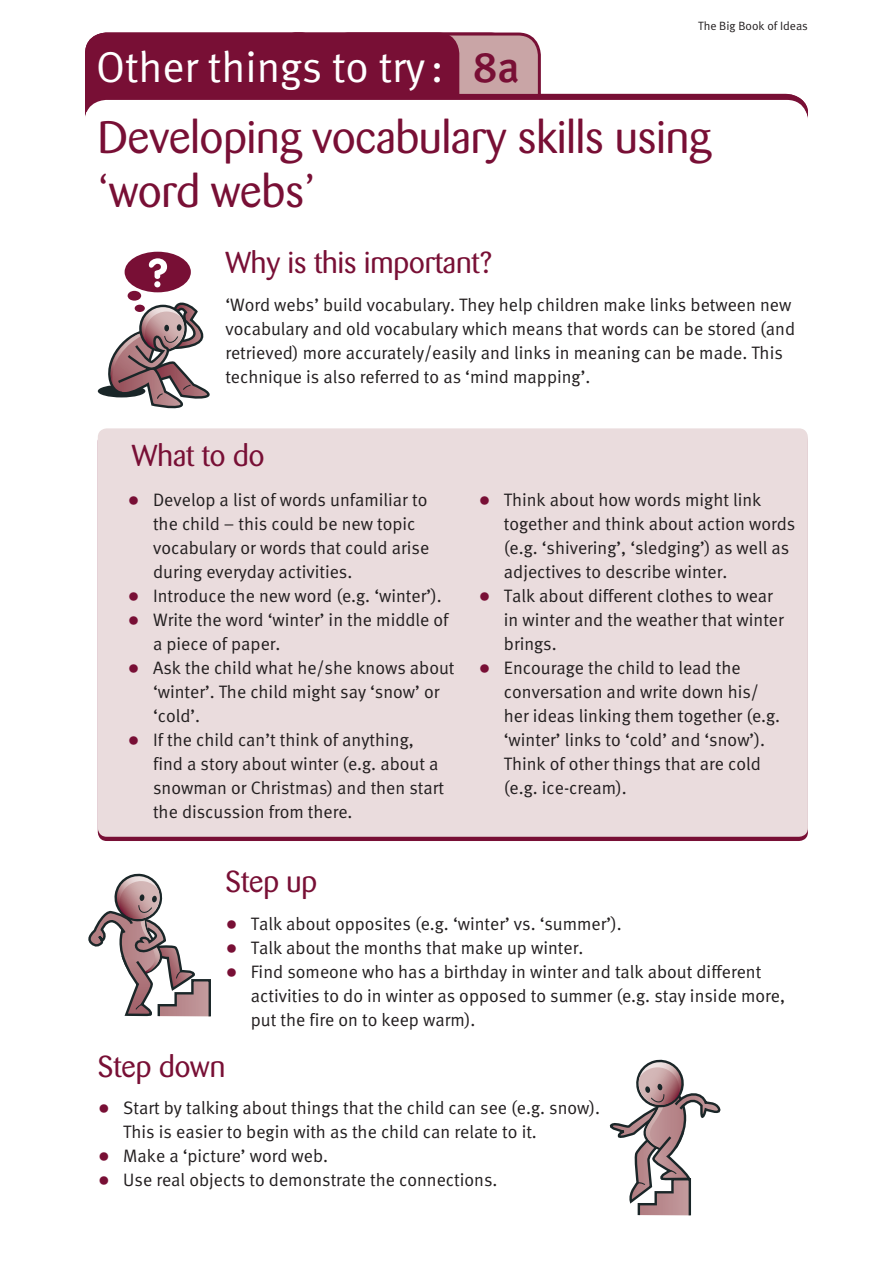
<style>
.page{position:relative;width:893px;height:1263px;background:#fff}
.page>*{position:absolute;margin:0;border:0;box-sizing:border-box;transform-origin:0 0}
.t1{font:45px/54px "Barmeno";color:#780f35}
.t2{font:43.2px "Meta Normal LF";color:#fff}
.t3{font:30px "Barmeno";color:#780f35}
.t4{font:18px/24px "Meta Normal LF";color:#231f20}
.t5{font:12px "Meta Normal LF";color:#231f20}
.s1{font-family:"Meta Medium LF";color:#780f35}
.s2{font-size:24px;color:#780f35}
</style>
<div class="page">
<div style="left:327px;top:34px;width:212px;height:88px;background:#c9a5a6;border-radius:21px"></div>
<div style="left:326px;top:33px;width:215px;height:90px;border:3px solid #780f35;border-radius:21px"></div>
<div style="left:85px;top:33px;width:237px;height:90px;background:#780f35;border-radius:21px"></div>
<div style="left:275px;top:33px;width:184px;height:90px;background:#780f35;border-radius:21px"></div>
<svg style="left:85px;top:61px;width:723px;height:56px"></svg>
<div style="left:85px;top:100px;width:723px;height:160px;background:#fff;border-radius:21px"></div>
<div style="left:98px;top:428px;width:710px;height:409px;background:#eadcdd;border-radius:9px"></div>
<svg style="left:88px;top:873px;width:123px;height:144px"></svg>
<svg style="left:609px;top:1060px;width:112px;height:156px"></svg>
<div style="left:98px;top:385px;width:47px;height:12px;background:#1a2628;border-radius:50%"></div>
<div style="left:125px;top:252px;width:66px;height:40px;background:#780f35;border-radius:50%"></div>
<div style="left:128px;top:291px;width:13px;height:10px;background:#780f35;border-radius:50%"></div>
<svg style="left:149px;top:258px;width:18px;height:29px"></svg>
<svg style="left:105px;top:302px;width:105px;height:107px"></svg>
<h2 class="t2" style="left:96px;top:42px;width:425px">Other things to try : <span class="s1">8a</span></h2>
<p class="t5" style="left:698px;top:19px;width:111px">The Big Book of Ideas</p>
<h1 class="t1" style="left:98px;top:111px;width:614px">Developing vocabulary skills using ‘word webs’</h1>
<h3 class="t3" style="left:225px;top:246px;width:268px">Why is this important?</h3>
<p class="t4" style="left:225px;top:292px;width:571px">‘Word webs’ build vocabulary. They help children make links between new vocabulary and old vocabulary which means that words can be stored (and retrieved) more accurately/easily and links in meaning can be made. This technique is also referred to as ‘mind mapping’.</p>
<h3 class="t3" style="left:132px;top:439px;width:134px">What to do</h3>
<p class="t4" style="left:153px;top:488px;width:278px;text-indent:-26px"><span class="s2">•</span> Develop a list of words unfamiliar to the child – this could be new topic vocabulary or words that could arise during everyday activities.</p>
<p class="t4" style="left:128px;top:584px;width:316px"><span class="s2">•</span> Introduce the new word (e.g. ‘winter’).</p>
<p class="t4" style="left:153px;top:608px;width:297px;text-indent:-26px"><span class="s2">•</span> Write the word ‘winter’ in the middle of a piece of paper.</p>
<p class="t4" style="left:153px;top:656px;width:303px;text-indent:-26px"><span class="s2">•</span> Ask the child what he/she knows about ‘winter’. The child might say ‘snow’ or ‘cold’.</p>
<p class="t4" style="left:153px;top:728px;width:293px;text-indent:-26px"><span class="s2">•</span> If the child can’t think of anything, find a story about winter (e.g. about a snowman or Christmas) and then start the discussion from there.</p>
<p class="t4" style="left:504px;top:488px;width:293px;text-indent:-26px"><span class="s2">•</span> Think about how words might link together and think about action words (e.g. ‘shivering’, ‘sledging’) as well as adjectives to describe winter.</p>
<p class="t4" style="left:504px;top:584px;width:281px;text-indent:-26px"><span class="s2">•</span> Talk about different clothes to wear in winter and the weather that winter brings.</p>
<p class="t4" style="left:504px;top:656px;width:278px;text-indent:-26px"><span class="s2">•</span> Encourage the child to lead the conversation and write down his/ her ideas linking them together (e.g. ‘winter’ links to ‘cold’ and ‘snow’).<br>Think of other things that are cold (e.g. ice-cream).</p>
<h3 class="t3" style="left:225px;top:865px;width:93px">Step up</h3>
<p class="t4" style="left:225px;top:911px;width:398px"><span class="s2">•</span> Talk about opposites (e.g. ‘winter’ vs. ‘summer’).</p>
<p class="t4" style="left:225px;top:935px;width:359px"><span class="s2">•</span> Talk about the months that make up winter.</p>
<p class="t4" style="left:251px;top:959px;width:536px;text-indent:-26px"><span class="s2">•</span> Find someone who has a birthday in winter and talk about different activities to do in winter as opposed to summer (e.g. stay inside more, put the fire on to keep warm).</p>
<h3 class="t3" style="left:98px;top:1049px;width:129px">Step down</h3>
<p class="t4" style="left:123px;top:1096px;width:478px;text-indent:-26px"><span class="s2">•</span> Start by talking about things that the child can see (e.g. snow).<br>This is easier to begin with as the child can relate to it.</p>
<p class="t4" style="left:98px;top:1144px;width:232px"><span class="s2">•</span> Make a ‘picture’ word web.</p>
<p class="t4" style="left:98px;top:1168px;width:401px"><span class="s2">•</span> Use real objects to demonstrate the connections.</p>
</div>
